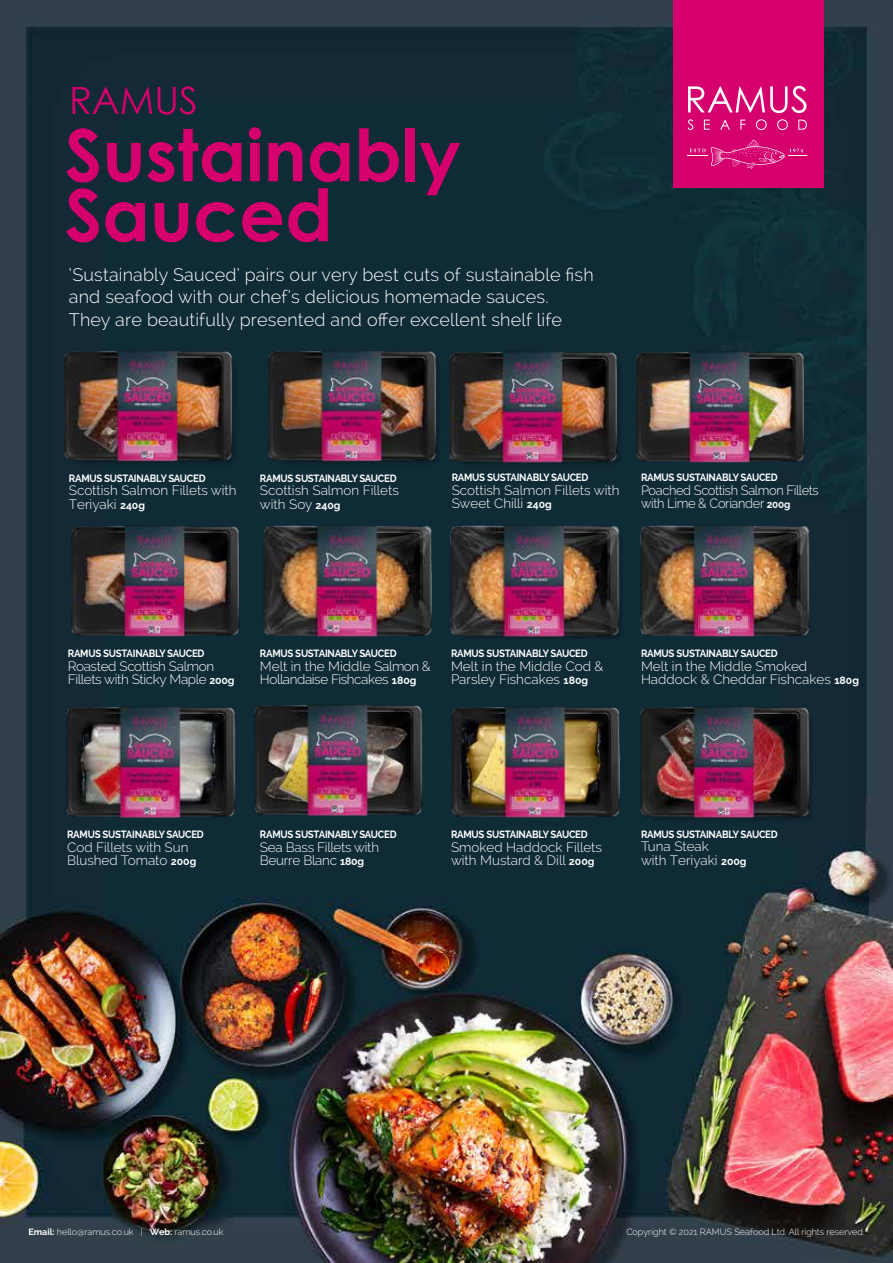
<style>
.page{position:relative;width:893px;height:1263px;background:#fff}
.page>*{position:absolute;margin:0;border:0;box-sizing:border-box;transform-origin:0 0}
.t1{font:700 72px/60px "Century Gothic";color:#d5006d}
.t2{font:37.65px "Century Gothic";color:#d5006d}
.t3{font:300 18px/22.5px "Raleway";letter-spacing:.01em;color:#fff}
.t4{font:300 13.5px/13.5px "Raleway";color:#fff}
.t5{font:300 13.5px/13.5px "Raleway";letter-spacing:-.025em;color:#fff;scale:.95 1}
.t6{font:300 13.5px/13.5px "Raleway";letter-spacing:-.025em;color:#fff}
.t7{font:300 13.5px/13.5px "Raleway";letter-spacing:-.03em;color:#fff}
.t8{font:300 13.5px/13.5px "Raleway";letter-spacing:-.02em;color:#fff}
.t9{font:700 10.5px "Raleway";letter-spacing:-.025em;color:#fff;scale:.92 1}
.t10{font:300 9px "Raleway";color:#fff}
.s1{font-weight:700;font-size:10.5px}
.s2{font-weight:700}
</style>
<div class="page">
<img style="left:0;top:0;width:893px;height:1263px">
<img style="left:446px;top:523px;width:177px;height:116px">
<img style="left:636px;top:523px;width:176px;height:116px">
<img style="left:260px;top:523px;width:176px;height:116px">
<img style="left:448px;top:704px;width:176px;height:116px">
<img style="left:636px;top:704px;width:176px;height:120px">
<img style="left:62px;top:704px;width:177px;height:120px">
<img style="left:250px;top:702px;width:176px;height:120px">
<img style="left:255px;top:348px;width:202px;height:123px">
<img style="left:51px;top:348px;width:202px;height:123px">
<img style="left:436px;top:349px;width:187px;height:127px">
<img style="left:623px;top:349px;width:202px;height:127px">
<img style="left:58px;top:523px;width:202px;height:127px">
<div style="left:673px;top:0;width:150px;height:187px;background:#d5006d"></div>
<svg style="left:688px;top:86px;width:118px;height:27px"></svg>
<svg style="left:687px;top:119px;width:6px;height:11px"></svg>
<svg style="left:704px;top:120px;width:6px;height:10px"></svg>
<svg style="left:720px;top:120px;width:10px;height:10px"></svg>
<svg style="left:740px;top:120px;width:5px;height:10px"></svg>
<svg style="left:756px;top:119px;width:11px;height:11px"></svg>
<svg style="left:777px;top:119px;width:11px;height:11px"></svg>
<svg style="left:798px;top:120px;width:9px;height:10px"></svg>
<svg style="left:687px;top:140px;width:120px;height:29px"></svg>
<h2 class="t2" style="left:69px;top:77px;width:130px">RAMUS</h2>
<h1 class="t1" style="left:65px;top:123px;width:397px">Sustainably<br>Sauced</h1>
<h3 class="t3" style="left:69px;top:263px;width:526px">‘Sustainably Sauced’ pairs our very best cuts of sustainable fish and seafood with our chef’s delicious homemade sauces.<br>They are beautifully presented and offer excellent shelf life</h3>
<p class="t9" style="left:69px;top:472px;width:150px">RAMUS SUSTAINABLY SAUCED</p>
<p class="t4" style="left:69px;top:484px;width:169px">Scottish Salmon Fillets with<br>Teriyaki <span class="s1">240g</span></p>
<p class="t9" style="left:260px;top:472px;width:150px">RAMUS SUSTAINABLY SAUCED</p>
<p class="t4" style="left:260px;top:484px;width:140px">Scottish Salmon Fillets with Soy <span class="s1">240g</span></p>
<p class="t9" style="left:452px;top:471px;width:150px">RAMUS SUSTAINABLY SAUCED</p>
<p class="t4" style="left:452px;top:483px;width:169px">Scottish Salmon Fillets with<br>Sweet Chilli <span class="s1">240g</span></p>
<p class="t9" style="left:641px;top:471px;width:150px">RAMUS SUSTAINABLY SAUCED</p>
<p class="t5" style="left:641px;top:483px;width:189px">Poached Scottish Salmon Fillets with Lime &amp; Coriander <span class="s1">200g</span></p>
<p class="t9" style="left:68px;top:647px;width:150px">RAMUS SUSTAINABLY SAUCED</p>
<p class="t6" style="left:68px;top:659px;width:168px">Roasted Scottish Salmon<br>Fillets with Sticky Maple <span class="s1">200g</span></p>
<p class="t9" style="left:260px;top:647px;width:150px">RAMUS SUSTAINABLY SAUCED</p>
<p class="t7" style="left:260px;top:659px;width:172px">Melt in the Middle Salmon &amp;<br>Hollandaise Fishcakes <span class="s1">180g</span></p>
<p class="t9" style="left:451px;top:647px;width:150px">RAMUS SUSTAINABLY SAUCED</p>
<p class="t4" style="left:451px;top:659px;width:154px">Melt in the Middle Cod &amp;<br>Parsley Fishcakes <span class="s1">180g</span></p>
<p class="t9" style="left:641px;top:647px;width:150px">RAMUS SUSTAINABLY SAUCED</p>
<p class="t4" style="left:641px;top:659px;width:220px">Melt in the Middle Smoked<br>Haddock &amp; Cheddar Fishcakes <span class="s1">180g</span></p>
<p class="t9" style="left:67px;top:829px;width:150px">RAMUS SUSTAINABLY SAUCED</p>
<p class="t4" style="left:67px;top:840px;width:131px">Cod Fillets with Sun<br>Blushed Tomato <span class="s1">200g</span></p>
<p class="t9" style="left:260px;top:829px;width:150px">RAMUS SUSTAINABLY SAUCED</p>
<p class="t8" style="left:260px;top:840px;width:121px">Sea Bass Fillets with<br>Beurre Blanc <span class="s1">180g</span></p>
<p class="t9" style="left:451px;top:829px;width:150px">RAMUS SUSTAINABLY SAUCED</p>
<p class="t4" style="left:451px;top:840px;width:153px">Smoked Haddock Fillets with Mustard &amp; Dill <span class="s1">200g</span></p>
<p class="t9" style="left:641px;top:828px;width:150px">RAMUS SUSTAINABLY SAUCED</p>
<p class="t4" style="left:641px;top:840px;width:107px">Tuna Steak<br>with Teriyaki <span class="s1">200g</span></p>
<p class="t10" style="left:29px;top:1227px;width:197px"><span class="s2">Email:</span> hello@ramus.co.uk | <span class="s2">Web:</span> ramus.co.uk</p>
<p class="t10" style="left:626px;top:1227px;width:240px">Copyright © 2021 RAMUS Seafood Ltd. All rights reserved.</p>
</div>
